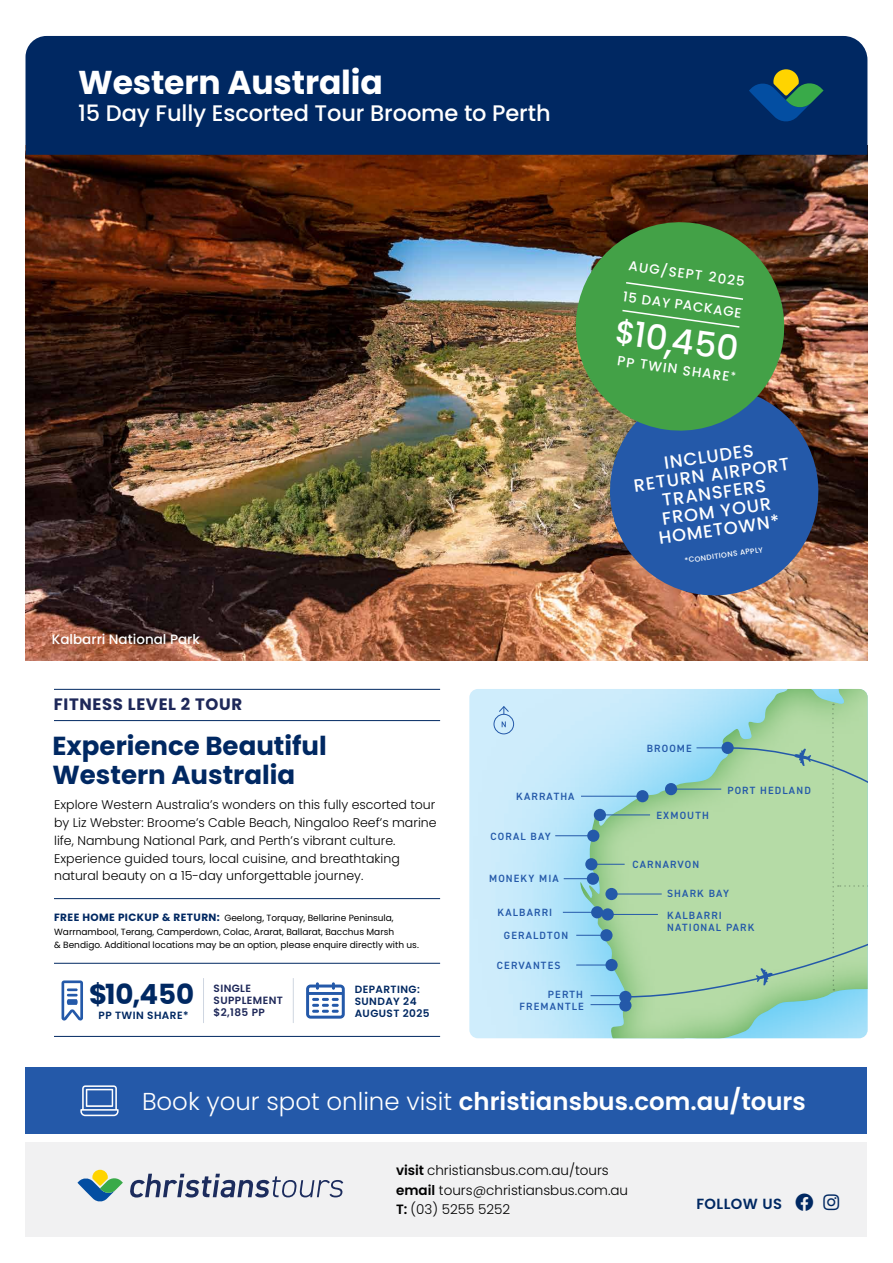
<style>
.page{position:relative;width:893px;height:1263px;background:#fff}
.page>*{position:absolute;margin:0;border:0;box-sizing:border-box;transform-origin:0 0}
.t1{font:500 34.5px "Poppins";color:#fff}
.t2{font:700 33px "Poppins";letter-spacing:-.005em;color:#fff}
.t3{font:700 27.75px "Poppins";color:#002862}
.t4{font:700 26.1px/28.3px "Poppins";color:#002862}
.t5{font:600 24.45px "Poppins";color:#fff}
.t6{font:500 22.5px "Poppins";letter-spacing:-.005em;color:#fff}
.t7{font:500 17.7px/18.5px "Poppins";color:#fff;text-align:center}
.t8{font:700 16.5px "Poppins";letter-spacing:.04em;color:#1e2859}
.t9{font:600 14.7px "Poppins";letter-spacing:.03em;color:#002862}
.t10{font:300 13.5px/19.5px "Poppins";color:#000}
.t11{font:500 13.5px "Poppins";color:#fff}
.t12{font:300 12.6px/17.9px "Poppins";color:#000}
.t13{font:600 10.5px/23px "DIN2014";letter-spacing:.11em;color:#2459a9}
.t14{font:600 10.5px/12px "Poppins";letter-spacing:.04em;color:#002862}
.t15{font:600 10.5px/12px "Poppins";letter-spacing:.04em;color:#1e2859}
.t16{font:9px/13.5px "Poppins";color:#000}
.t17{font:500 7.35px "Poppins";color:#fff}
.s1{font-weight:700;font-size:10.5px;color:#002862}
.s2{font-size:31.5px}
.s3{font-weight:300}
.s4{font-weight:600}
</style>
<div class="page">
<div style="left:26px;top:1142px;width:841px;height:95px;background:#f1f1f2"></div>
<svg style="left:130px;top:1174px;width:213px;height:23px"></svg>
<svg style="left:77px;top:1170px;width:46px;height:32px"></svg>
<div style="left:26px;top:1067px;width:841px;height:67px;background:#2459a9"></div>
<svg style="left:80px;top:1085px;width:39px;height:31px"></svg>
<img style="left:26px;top:155px;width:841px;height:505px">
<div style="left:26px;top:36px;width:841px;height:119px;background:#002862"></div>
<svg style="left:749px;top:69px;width:74px;height:54px;background:#255663"></svg>
<div style="left:472px;top:689px;width:396px;height:349px;background:#00aeef;opacity:.75"></div>
<div style="left:578px;top:689px;width:290px;height:349px;background:#41ad49;opacity:.75"></div>
<div style="left:591px;top:906px;width:12px;height:12px;background:#2459a9;border-radius:50%"></div>
<div style="left:600px;top:929px;width:13px;height:12px;background:#2459a9;border-radius:50%"></div>
<div style="left:605px;top:959px;width:13px;height:12px;background:#2459a9;border-radius:50%"></div>
<div style="left:594px;top:809px;width:12px;height:12px;background:#2459a9;border-radius:50%"></div>
<div style="left:585px;top:858px;width:12px;height:12px;background:#2459a9;border-radius:50%"></div>
<div style="left:605px;top:888px;width:13px;height:12px;background:#2459a9;border-radius:50%"></div>
<div style="left:602px;top:908px;width:12px;height:12px;background:#2459a9;border-radius:50%"></div>
<div style="left:619px;top:991px;width:12px;height:12px;background:#2459a9;border-radius:50%"></div>
<div style="left:619px;top:999px;width:12px;height:12px;background:#2459a9;border-radius:50%"></div>
<div style="left:587px;top:830px;width:12px;height:12px;background:#2459a9;border-radius:50%"></div>
<div style="left:587px;top:873px;width:12px;height:12px;background:#2459a9;border-radius:50%"></div>
<hr style="left:563px;top:912px;width:33px;height:1px;background:#2459a9">
<svg style="left:576px;top:935px;width:25px;height:1px"></svg>
<hr style="left:576px;top:965px;width:34px;height:1px;background:#2459a9">
<hr style="left:581px;top:796px;width:61px;height:1px;background:#2459a9">
<hr style="left:555px;top:835px;width:38px;height:1px;background:#2459a9">
<svg style="left:564px;top:878px;width:23px;height:1px"></svg>
<hr style="left:601px;top:815px;width:49px;height:1px;background:#2459a9">
<hr style="left:593px;top:864px;width:32px;height:1px;background:#2459a9">
<hr style="left:613px;top:894px;width:49px;height:1px;background:#2459a9">
<hr style="left:609px;top:914px;width:49px;height:1px;background:#2459a9">
<hr style="left:591px;top:1004px;width:38px;height:1px;background:#2459a9">
<hr style="left:591px;top:995px;width:38px;height:1px;background:#2459a9">
<svg style="left:603px;top:380px;width:222px;height:222px;background:#455d8e"></svg>
<img style="left:569px;top:215px;width:222px;height:223px">
<svg style="left:621px;top:309px;width:120px;height:20px;background:#50a754"></svg>
<svg style="left:624px;top:281px;width:121px;height:20px;background:#50a754"></svg>
<hr style="left:54px;top:963px;width:386px;height:1px;background:#002862">
<hr style="left:54px;top:720px;width:386px;height:1px;background:#002862">
<hr style="left:54px;top:689px;width:386px;height:1px;background:#002862">
<hr style="left:203px;top:978px;width:1px;height:45px;background:#002862">
<hr style="left:293px;top:978px;width:1px;height:45px;background:#002862">
<hr style="left:54px;top:1036px;width:386px;height:1px;background:#002862">
<svg style="left:62px;top:980px;width:21px;height:41px"></svg>
<svg style="left:306px;top:982px;width:39px;height:37px"></svg>
<hr style="left:54px;top:898px;width:386px;height:1px;background:#002862">
<div style="left:494px;top:714px;width:20px;height:20px;border:1px solid #2459a9;border-radius:50%"></div>
<svg style="left:498px;top:706px;width:11px;height:8px"></svg>
<svg style="left:502px;top:721px;width:4px;height:6px"></svg>
<svg style="left:626px;top:704px;width:242px;height:294px;background:#add7ae"></svg>
<h2 class="t2" style="left:78px;top:63px;width:306px">Western Australia</h2>
<h3 class="t6" style="left:78px;top:100px;width:474px">15 Day Fully Escorted Tour Broome to Perth</h3>
<p class="t11" style="left:52px;top:631px;width:149px">Kalbarri National Park</p>
<h3 class="t8" style="left:54px;top:695px;width:190px">FITNESS LEVEL 2 TOUR</h3>
<h3 class="t4" style="left:52px;top:732px;width:276px">Experience Beautiful<br>Western Australia</h3>
<p class="t12" style="left:54px;top:796px;width:384px">Explore Western Australia’s wonders on this fully escorted tour by Liz Webster: Broome’s Cable Beach, Ningaloo Reef’s marine life, Nambung National Park, and Perth’s vibrant culture.<br>Experience guided tours, local cuisine, and breathtaking natural beauty on a 15-day unforgettable journey.</p>
<p class="t16" style="left:54px;top:911px;width:366px"><span class="s1">FREE HOME PICKUP &amp; RETURN:</span> Geelong, Torquay, Bellarine Peninsula,<br>Warrnambool, Terang, Camperdown, Colac, Ararat, Ballarat, Bacchus Marsh<br>&amp; Bendigo. Additional locations may be an option, please enquire directly with us.</p>
<h3 class="t3" style="left:89px;top:979px;width:106px">$10,450</h3>
<p class="t14" style="left:99px;top:1010px;width:91px">PP TWIN SHARE*</p>
<p class="t15" style="left:214px;top:983px;width:71px">SINGLE<br>SUPPLEMENT $2,185 PP</p>
<p class="t14" style="left:355px;top:983px;width:76px">DEPARTING:<br>SUNDAY 24<br>AUGUST 2025</p>
<p class="t11" style="left:630px;top:258px;width:119px;rotate:8deg">AUG/SEPT 2025</p>
<p class="t11" style="left:624px;top:289px;width:121px;rotate:8deg">15 DAY PACKAGE</p>
<h1 class="t1" style="left:618px;top:312px;width:125px;rotate:8deg"><span class="s2">$</span>10,450</h1>
<p class="t11" style="left:618px;top:353px;width:121px;rotate:8deg">PP TWIN SHARE<sup>*</sup></p>
<h3 class="t7" style="left:630px;top:458px;width:158px;rotate:-8deg">INCLUDES<br>RETURN AIRPORT<br>TRANSFERS<br>FROM YOUR<br>HOMETOWN*</h3>
<p class="t17" style="left:684px;top:556px;width:81px;rotate:-8deg">*CONDITIONS APPLY</p>
<p class="t13" style="left:516px;top:784px;width:60px">KARRATHA</p>
<p class="t13" style="left:491px;top:824px;width:62px">CORAL BAY</p>
<p class="t13" style="left:489px;top:867px;width:71px">MONEKY MIA</p>
<p class="t13" style="left:504px;top:901px;width:66px;text-indent:-6px">KALBARRI<br>GERALDTON</p>
<p class="t13" style="left:497px;top:953px;width:65px">CERVANTES</p>
<p class="t13" style="left:520px;top:995px;width:66px">FREMANTLE</p>
<p class="t13" style="left:548px;top:982px;width:37px">PERTH</p>
<p class="t13" style="left:647px;top:736px;width:47px">BROOME</p>
<p class="t13" style="left:656px;top:803px;width:54px">EXMOUTH</p>
<p class="t13" style="left:727px;top:778px;width:85px">PORT HEDLAND</p>
<p class="t13" style="left:632px;top:852px;width:68px">CARNARVON</p>
<p class="t13" style="left:667px;top:883px;width:64px;line-height:21.3px">SHARK BAY<br>KALBARRI</p>
<p class="t13" style="left:667px;top:916px;width:89px">NATIONAL PARK</p>
<h3 class="t5" style="left:142px;top:1087px;width:665px"><span class="s3">Book your spot online visit</span> christiansbus.com.au/tours</h3>
<p class="t10" style="left:396px;top:1160px;width:234px"><span class="s4">visit</span> christiansbus.com.au/tours <span class="s4">email</span> tours@christiansbus.com.au<br><span class="s4">T:</span> (03) 5255 5252</p>
<p class="t9" style="left:696px;top:1195px;width:87px">FOLLOW US</p>
</div>
